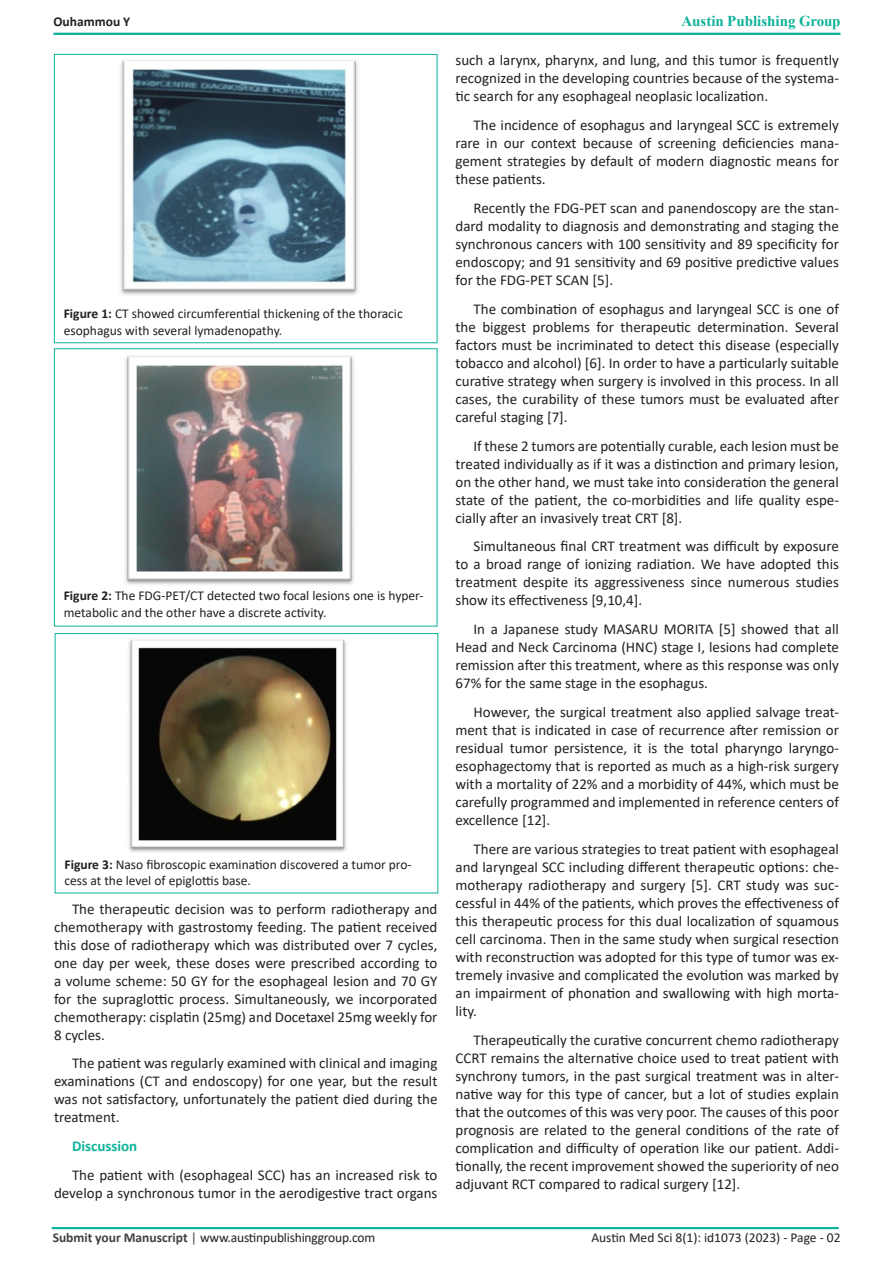
<style>
.page{position:relative;width:893px;height:1263px;background:#fff}
.page>*{position:absolute;margin:0;border:0;box-sizing:border-box;transform-origin:0 0}
.t1{font:15px/18px "Calibri";color:#231f20;text-align:justify}
.t2{font:700 15px "Times New Roman";color:#0eb29a}
.t3{font:700 15px "Calibri";color:#0eb39b}
.t4{font:13.5px/16.5px "Calibri";color:#231f20}
.t5{font:700 13.5px "Calibri";color:#231f20}
.s1{color:#0eb39b}
.s2{font-weight:700}
.s3{font-weight:700;color:#414042}
.s4{color:#414042}
</style>
<div class="page">
<div style="left:53px;top:33px;width:787px;height:2px;border:2px solid #0eb39b"></div>
<div style="left:52px;top:1227px;width:787px;height:2px;border:2px solid #0eb39b"></div>
<div style="left:54px;top:54px;width:383px;height:289px;border:1px solid #0eb39b"></div>
<img style="left:120px;top:60px;width:238px;height:235px">
<div style="left:54px;top:348px;width:383px;height:278px;border:1px solid #0eb39b"></div>
<img style="left:125px;top:356px;width:229px;height:229px">
<div style="left:55px;top:633px;width:383px;height:260px;border:1px solid #0eb39b"></div>
<img style="left:128px;top:639px;width:219px;height:213px">
<p class="t5" style="left:53px;top:12px;width:78px">Ouhammou Y</p>
<p class="t2" style="left:681px;top:10px;width:161px"><span class="s1">A</span>ustin Publishing Group</p>
<p class="t4" style="left:64px;top:305px;width:341px"><span class="s2">Figure 1:</span> CT showed circumferential thickening of the thoracic esophagus with several lymadenopathy.</p>
<p class="t4" style="left:64px;top:587px;width:361px"><span class="s2">Figure 2:</span> The FDG-PET/CT detected two focal lesions one is hyper&shy;metabolic and the other have a discrete activity.</p>
<p class="t4" style="left:64px;top:856px;width:349px"><span class="s2">Figure 3:</span> Naso fibroscopic examination discovered a tumor pro&shy;cess at the level of epiglottis base.</p>
<p class="t1" style="left:54px;top:899px;width:385px;text-indent:18px">The therapeutic decision was to perform radiotherapy and chemotherapy with gastrostomy feeding. The patient received this dose of radiotherapy which was distributed over 7 cycles, one day per week, these doses were prescribed according to a volume scheme: 50 GY for the esophageal lesion and 70 GY for the supraglottic process. Simultaneously, we incorporated chemotherapy: cisplatin (25mg) and Docetaxel 25mg weekly for 8 cycles.</p>
<p class="t1" style="left:54px;top:1054px;width:385px;text-indent:18px">The patient was regularly examined with clinical and imaging examinations (CT and endoscopy) for one year, but the result was not satisfactory, unfortunately the patient died during the treatment.</p>
<p class="t3" style="left:72px;top:1136px;width:67px">Discussion</p>
<p class="t1" style="left:54px;top:1166px;width:385px;text-align:right">The patient with (esophageal SCC) has an increased risk to develop a synchronous tumor in the aerodigestive tract organs</p>
<p class="t1" style="left:455px;top:51px;width:385px">such a larynx, pharynx, and lung, and this tumor is frequently recognized in the developing countries because of the systema&shy;tic search for any esophageal neoplasic localization.</p>
<p class="t1" style="left:455px;top:116px;width:385px;text-indent:18px">The incidence of esophagus and laryngeal SCC is extremely rare in our context because of screening deficiencies mana&shy;gement strategies by default of modern diagnostic means for these patients.</p>
<p class="t1" style="left:455px;top:198px;width:385px;text-indent:18px">Recently the FDG-PET scan and panendoscopy are the stan&shy;dard modality to diagnosis and demonstrating and staging the synchronous cancers with 100 sensitivity and 89 specificity for endoscopy; and 91 sensitivity and 69 positive predictive values for the FDG-PET SCAN [5].</p>
<p class="t1" style="left:455px;top:299px;width:385px;text-indent:18px">The combination of esophagus and laryngeal SCC is one of the biggest problems for therapeutic determination. Several factors must be incriminated to detect this disease (especially tobacco and alcohol) [6]. In order to have a particularly suitable curative strategy when surgery is involved in this process. In all cases, the curability of these tumors must be evaluated after careful staging [7].</p>
<p class="t1" style="left:455px;top:436px;width:385px;text-indent:18px">If these 2 tumors are potentially curable, each lesion must be treated individually as if it was a distinction and primary lesion, on the other hand, we must take into consideration the general state of the patient, the co-morbidities and life quality espe&shy;cially after an invasively treat CRT [8].</p>
<p class="t1" style="left:455px;top:537px;width:385px;text-indent:18px">Simultaneous final CRT treatment was difficult by exposure to a broad range of ionizing radiation. We have adopted this treatment despite its aggressiveness since numerous studies show its effectiveness [9,10,4].</p>
<p class="t1" style="left:455px;top:620px;width:385px;text-indent:18px">In a Japanese study MASARU MORITA [5] showed that all Head and Neck Carcinoma (HNC) stage I, lesions had complete remission after this treatment, where as this response was only 67% for the same stage in the esophagus.</p>
<p class="t1" style="left:455px;top:702px;width:385px;text-indent:18px">However, the surgical treatment also applied salvage treat&shy;ment that is indicated in case of recurrence after remission or residual tumor persistence, it is the total pharyngo laryngo&shy;esophagectomy that is reported as much as a high-risk surgery with a mortality of 22% and a morbidity of 44%, which must be carefully programmed and implemented in reference centers of excellence [12].</p>
<p class="t1" style="left:455px;top:839px;width:385px;text-indent:18px">There are various strategies to treat patient with esophageal and laryngeal SCC including different therapeutic options: che&shy;motherapy radiotherapy and surgery [5]. CRT study was suc&shy;cessful in 44% of the patients, which proves the effectiveness of this therapeutic process for this dual localization of squamous cell carcinoma. Then in the same study when surgical resection with reconstruction was adopted for this type of tumor was ex&shy;tremely invasive and complicated the evolution was marked by an impairment of phonation and swallowing with high morta&shy;lity.</p>
<p class="t1" style="left:455px;top:1030px;width:385px;text-indent:18px">Therapeutically the curative concurrent chemo radiotherapy CCRT remains the alternative choice used to treat patient with synchrony tumors, in the past surgical treatment was in alter&shy;native way for this type of cancer, but a lot of studies explain that the outcomes of this was very poor. The causes of this poor prognosis are related to the general conditions of the rate of complication and difficulty of operation like our patient. Addi&shy;tionally, the recent improvement showed the superiority of neo adjuvant RCT compared to radical surgery [12].</p>
<p class="t4" style="left:53px;top:1228px;width:324px"><span class="s3">Submit your Manuscript</span> <span class="s4">|</span> www.austinpublishinggroup.com</p>
<p class="t4" style="left:591px;top:1229px;width:251px">Austin Med Sci 8(1): id1073 (2023) - Page - 02</p>
</div>
